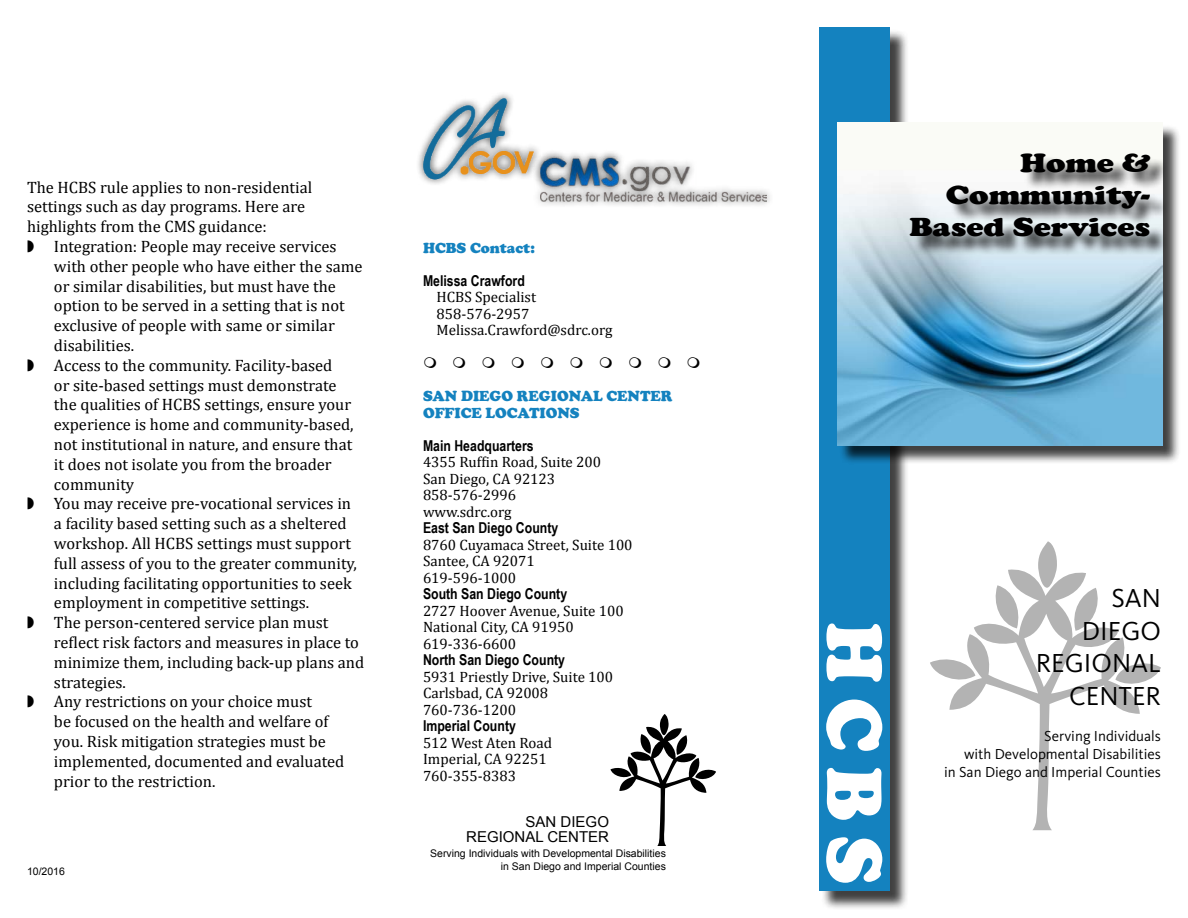
<style>
.page{position:relative;width:1188px;height:918px;background:#fff}
.page>*{position:absolute;margin:0;border:0;box-sizing:border-box;transform-origin:0 0}
.t1{font:900 81px "Cooper";color:#fff;scale:.93 1}
.t2{font:900 27px/32.4px "Cooper";color:#000;text-align:right;scale:1.2 1}
.t3{font:27px/32.4px "Kievit OT";color:#000;text-align:right}
.t4{font:16.5px/19.8px "Cambria";color:#000}
.t5{font:15px/16.5px "Cambria";color:#000}
.t6{font:700 15px "Arial Narrow";color:#000}
.t7{font:15px/18px "Kievit OT";color:#000;text-align:right}
.t8{font:900 15px/16.5px "Cooper";color:#1482bf}
.t9{font:15px/15px "Arial";color:#000;text-align:right}
.t10{font:10.5px/12.6px "Arial";color:#000;text-align:right}
</style>
<div class="page">
<div style="left:821px;top:29px;width:88px;height:881px;background:#000;opacity:.75"></div>
<div style="left:819px;top:27px;width:71px;height:864px;background:#1482bf"></div>
<svg style="left:1038px;top:541px;width:19px;height:26px"></svg>
<svg style="left:949px;top:567px;width:191px;height:263px"></svg>
<svg style="left:992px;top:585px;width:30px;height:43px"></svg>
<svg style="left:1070px;top:588px;width:32px;height:43px"></svg>
<svg style="left:930px;top:655px;width:45px;height:30px"></svg>
<svg style="left:1115px;top:659px;width:46px;height:30px"></svg>
<div style="left:839px;top:124px;width:342px;height:340px;background:#000;opacity:.75"></div>
<img style="left:837px;top:122px;width:325px;height:323px">
<div style="left:415px;top:91px;width:126px;height:96px;background:#000;opacity:.75"></div>
<img style="left:423px;top:98px;width:111px;height:81px">
<div style="left:532px;top:149px;width:242px;height:60px;background:#000;opacity:.75"></div>
<img style="left:540px;top:156px;width:226px;height:46px">
<svg style="left:610px;top:714px;width:106px;height:132px"></svg>
<div style="left:913px;top:156px;width:256px;height:99px;background:#000;opacity:.75"></div>
<p class="t4" style="left:27px;top:177px;width:287px">The HCBS rule applies to non-residential settings such as day programs. Here are highlights from the CMS guidance:</p>
<p class="t4" style="left:54px;top:236px;width:312px">Integration: People may receive services with other people who have either the same or similar disabilities, but must have the option to be served in a setting that is not exclusive of people with same or similar disabilities.<br>Access to the community. Facility-based<br>or site-based settings must demonstrate<br>the qualities of HCBS settings, ensure your experience is home and community-based, not institutional in nature, and ensure that it does not isolate you from the broader community<br>You may receive pre-vocational services in<br>a facility based setting such as a sheltered workshop. All HCBS settings must support full assess of you to the greater community, including facilitating opportunities to seek employment in competitive settings.<br>The person-centered service plan must reflect risk factors and measures in place to minimize them, including back-up plans and strategies.<br>Any restrictions on your choice must<br>be focused on the health and welfare of<br>you. Risk mitigation strategies must be implemented, documented and evaluated prior to the restriction.</p>
<p class="t10" style="left:27px;top:865px;width:39px">10/2016</p>
<p class="t8" style="left:423px;top:240px;width:113px">HCBS Contact:</p>
<p class="t6" style="left:423px;top:269px;width:103px">Melissa Crawford</p>
<p class="t5" style="left:436px;top:289px;width:178px">HCBS Specialist<br>858-576-2957<br>Melissa.Crawford@sdrc.org</p>
<p class="t8" style="left:423px;top:388px;width:251px">SAN DIEGO REGIONAL CENTER<br>OFFICE LOCATIONS</p>
<p class="t6" style="left:423px;top:434px;width:112px">Main Headquarters</p>
<p class="t5" style="left:423px;top:454px;width:180px">4355 Ruffin Road, Suite 200<br>San Diego, CA 92123<br>858-576-2996 www.sdrc.org</p>
<p class="t6" style="left:423px;top:517px;width:137px">East San Diego County</p>
<p class="t5" style="left:423px;top:537px;width:211px">8760 Cuyamaca Street, Suite 100<br>Santee, CA 92071<br>619-596-1000</p>
<p class="t6" style="left:423px;top:583px;width:146px">South San Diego County</p>
<p class="t5" style="left:423px;top:603px;width:202px">2727 Hoover Avenue, Suite 100<br>National City, CA 91950<br>619-336-6600</p>
<p class="t6" style="left:423px;top:649px;width:144px">North San Diego County</p>
<p class="t5" style="left:423px;top:669px;width:192px">5931 Priestly Drive, Suite 100<br>Carlsbad, CA 92008<br>760-736-1200</p>
<p class="t6" style="left:423px;top:715px;width:94px">Imperial County</p>
<p class="t5" style="left:423px;top:735px;width:131px">512 West Aten Road<br>Imperial, CA 92251<br>760-355-8383</p>
<p class="t9" style="left:466px;top:814px;width:144px">SAN DIEGO<br>REGIONAL CENTER</p>
<p class="t10" style="left:430px;top:848px;width:237px">Serving Individuals with Developmental Disabilities in San Diego and Imperial Counties</p>
<h2 class="t2" style="left:909px;top:146px;width:202px">Home &amp;<br>Community-<br>Based Services</h2>
<h1 class="t1" style="left:902px;top:623px;width:283px;rotate:90deg">HCBS</h1>
<h2 class="t3" style="left:1036px;top:582px;width:127px">SAN<br>DIEGO<br>REGIONAL<br>CENTER</h2>
<p class="t7" style="left:944px;top:726px;width:218px">Serving Individuals<br>with Developmental Disabilities<br>in San Diego and Imperial Counties</p>
</div>
